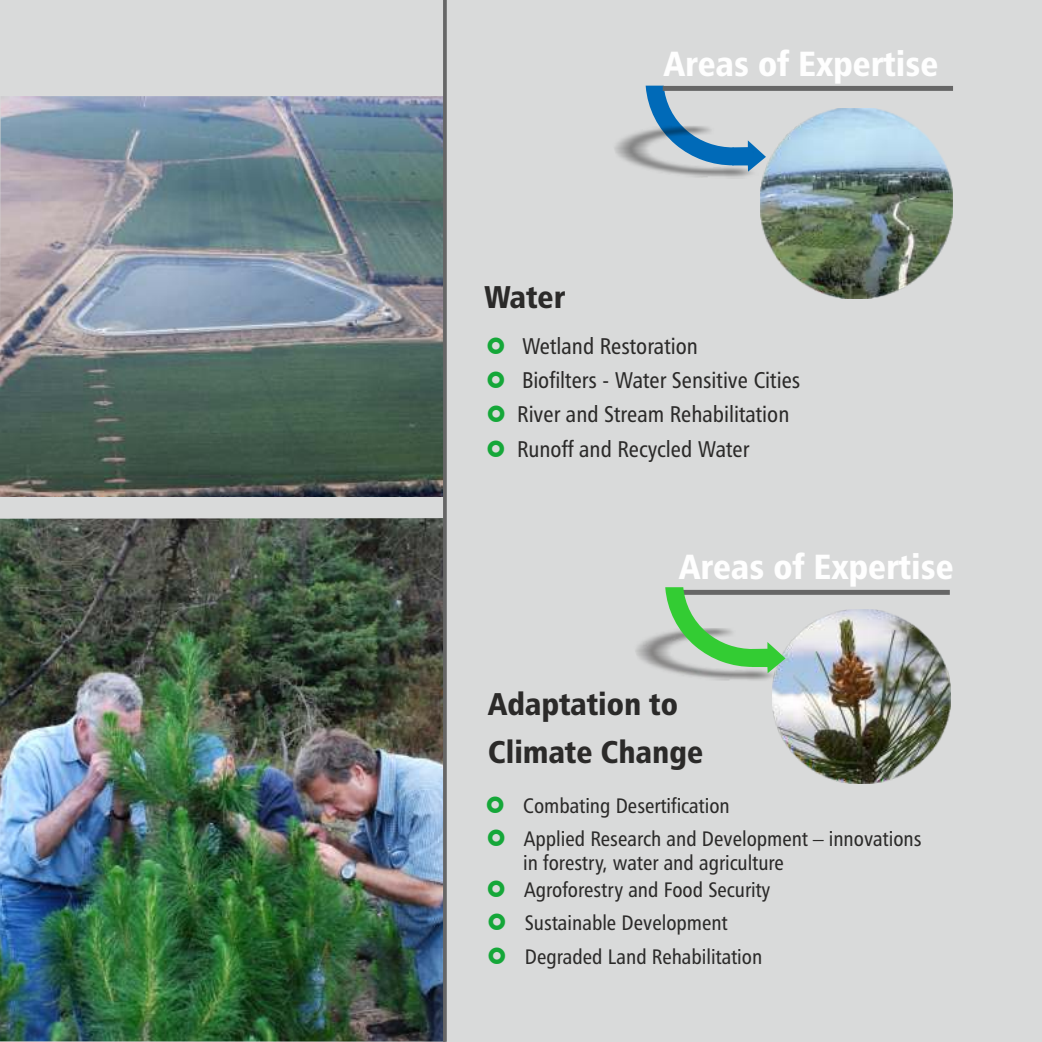
<style>
.page{position:relative;width:1042px;height:1042px;background:#fff}
.page>*{position:absolute;margin:0;border:0;box-sizing:border-box;transform-origin:0 0}
.t1{font:35px "Humanist 777 BT Black Condensed B";color:#fefefe}
.t2{font:31.5px/48.5px "Humanist 777 BT Black Condensed B";color:#2b2a29}
.t3{font:22.75px/33.9px "Humanist 777 BT Roman Condensed B";color:#2b2a29}
.t4{font:21px/33.2px "Humanist 777 BT Roman Condensed B";color:#2b2a29}
</style>
<div class="page">
<div style="left:0;top:0;width:1042px;height:538px;background:#d9dada"></div>
<svg style="left:646px;top:86px;width:36px;height:40px"></svg>
<img style="left:614px;top:126px;width:147px;height:52px">
<div style="left:663px;top:86px;width:290px;height:5px;background:#666"></div>
<img style="left:0;top:96px;width:443px;height:401px">
<img style="left:761px;top:108px;width:192px;height:190px">
<div style="left:0;top:497px;width:1042px;height:545px;background:#d9dada"></div>
<img style="left:0;top:518px;width:443px;height:523px">
<svg style="left:443px;top:0;width:4px;height:1041px;background:#6b6c6c"></svg>
<div style="left:682px;top:590px;width:268px;height:5px;background:#666"></div>
<img style="left:773px;top:609px;width:178px;height:174px">
<svg style="left:665px;top:587px;width:120px;height:86px"></svg>
<h1 class="t1" style="left:664px;top:50px;width:276px">Areas of Expertise</h1>
<h2 class="t2" style="left:484px;top:275px;width:83px">Water</h2>
<p class="t3" style="left:517px;top:331px;width:284px">Wetland Restoration<br>Biofilters - Water Sensitive Cities<br>River and Stream Rehabilitation</p>
<p class="t3" style="left:517px;top:434px;width:234px">Runoff and Recycled Water</p>
<h1 class="t1" style="left:679px;top:552px;width:276px">Areas of Expertise</h1>
<h2 class="t2" style="left:488px;top:682px;width:217px">Adaptation to<br>Climate Change</h2>
<p class="t4" style="left:523px;top:790px;width:400px">Combating Desertification<br>Applied Research and Development – innovations</p>
<p class="t4" style="left:523px;top:851px;width:262px;line-height:26.6px">in forestry, water and agriculture<br>Agroforestry and Food Security</p>
<p class="t4" style="left:525px;top:907px;width:239px;line-height:33.9px">Sustainable Development<br>Degraded Land Rehabilitation</p>
</div>
